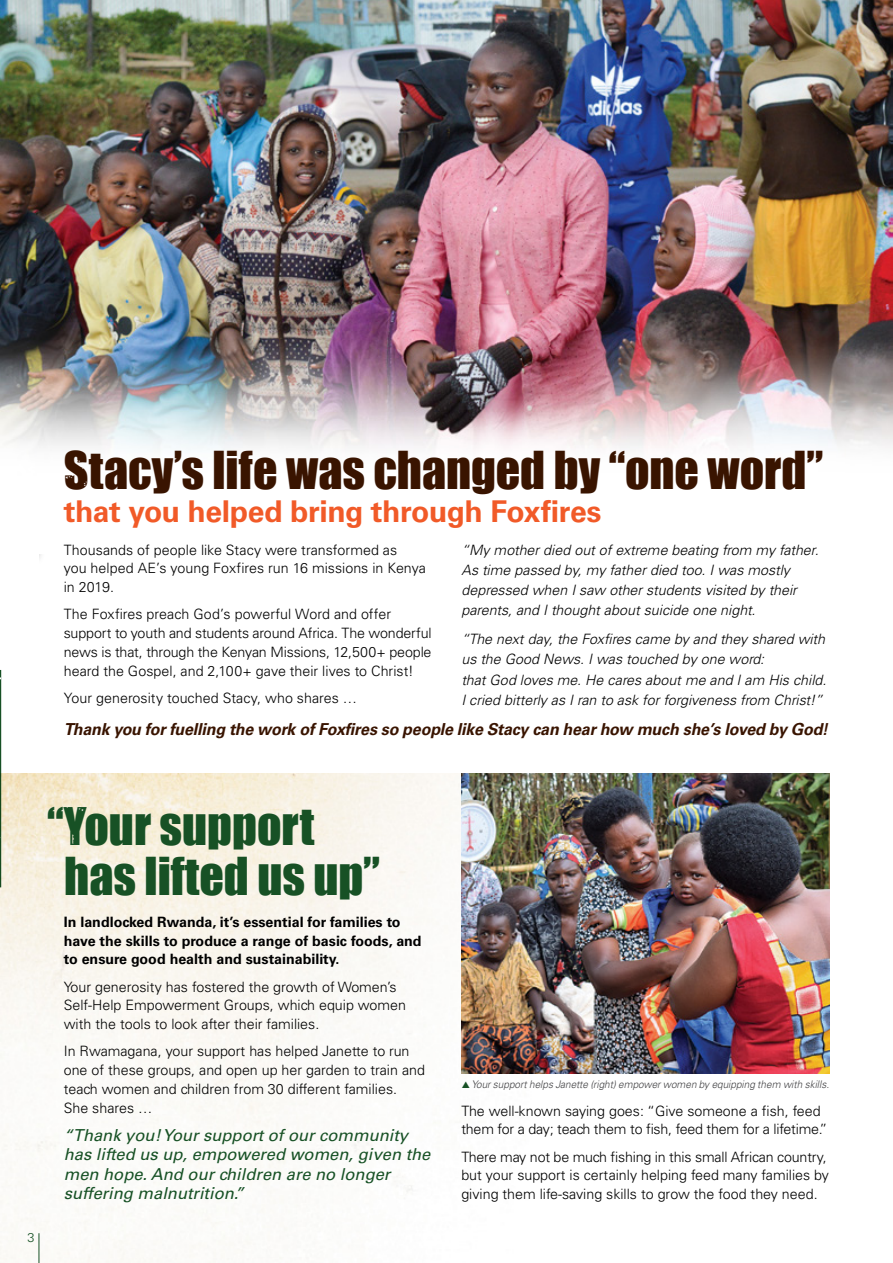
<style>
.page{position:relative;width:893px;height:1263px;background:#fff}
.page>*{position:absolute;margin:0;border:0;box-sizing:border-box;transform-origin:0 0}
.t1{font:48px "Impacted";color:#391400}
.t2{font:48px/49.5px "Impacted";color:#175125}
.t3{font:700 30px "Univers LT Std";letter-spacing:-.015em;color:#f15a28}
.t4{font:italic 16.5px/19.5px "Univers LT Std";color:#175125}
.t5{font:italic 700 16.5px "Univers LT Std";letter-spacing:-.01em;color:#391400}
.t6{font:300 14.25px/18.8px "Univers LT Std";color:#000}
.t7{font:italic 300 14.25px/20.2px "Univers LT Std";color:#000}
.t8{font:700 14.25px/18.8px "Univers LT Std";color:#000}
.t9{font:300 12.75px "Univers LT Std";color:#175125}
.t10{font:italic 300 10.5px "Univers LT Std";color:#404042;scale:.95 1}
</style>
<div class="page">
<img style="left:0;top:670px;width:1px;height:104px">
<img style="left:0;top:0;width:893px;height:450px">
<img style="left:0;top:774px;width:462px;height:489px">
<hr style="left:39px;top:1233px;width:1px;height:30px;background:#175125">
<img style="left:462px;top:774px;width:367px;height:300px">
<h1 class="t1" style="left:64px;top:433px;width:761px">Stacy’s life was changed by “one word”</h1>
<h2 class="t3" style="left:64px;top:494px;width:539px">that you helped bring through Foxfires</h2>
<p class="t6" style="left:64px;top:540px;width:364px">Thousands of people like Stacy were transformed as<br>you helped AE’s young Foxfires run 16 missions in Kenya in 2019.</p>
<p class="t6" style="left:64px;top:605px;width:369px">The Foxfires preach God’s powerful Word and offer support to youth and students around Africa. The wonderful news is that, through the Kenyan Missions, 12,500+ people heard the Gospel, and 2,100+ gave their lives to Christ!</p>
<p class="t6" style="left:64px;top:688px;width:295px">Your generosity touched Stacy, who shares …</p>
<p class="t7" style="left:461px;top:540px;width:359px">“My mother died out of extreme beating from my father.<br>As time passed by, my father died too. I was mostly depressed when I saw other students visited by their parents, and I thought about suicide one night.</p>
<p class="t7" style="left:461px;top:629px;width:367px">“The next day, the Foxfires came by and they shared with us the Good News. I was touched by one word:<br>that God loves me. He cares about me and I am His child.<br>I cried bitterly as I ran to ask for forgiveness from Christ!”</p>
<p class="t5" style="left:64px;top:719px;width:766px">Thank you for fuelling the work of Foxfires so people like Stacy can hear how much she’s loved by God!</p>
<p class="t9" style="left:28px;top:1230px;width:9px">3</p>
<h1 class="t2" style="left:64px;top:800px;width:317px;text-indent:-17px">“Your support has lifted us up”</h1>
<p class="t8" style="left:64px;top:913px;width:359px">In landlocked Rwanda, it’s essential for families to have the skills to produce a range of basic foods, and to ensure good health and sustainability.</p>
<p class="t6" style="left:64px;top:977px;width:344px">Your generosity has fostered the growth of Women’s<br>Self-Help Empowerment Groups, which equip women with the tools to look after their families.</p>
<p class="t6" style="left:64px;top:1042px;width:363px">In Rwamagana, your support has helped Janette to run one of these groups, and open up her garden to train and teach women and children from 30 different families.<br>She shares …</p>
<p class="t4" style="left:64px;top:1125px;width:368px">“Thank you! Your support of our community has lifted us up, empowered women, given the men hope. And our children are no longer suffering malnutrition.”</p>
<p class="t10" style="left:471px;top:1078px;width:378px">Your support helps Janette (right) empower women by equipping them with skills.</p>
<p class="t6" style="left:461px;top:1101px;width:367px">The well-known saying goes: “Give someone a fish, feed them for a day; teach them to fish, feed them for a lifetime.”</p>
<p class="t6" style="left:461px;top:1147px;width:369px">There may not be much fishing in this small African country, but your support is certainly helping feed many families by giving them life-saving skills to grow the food they need.</p>
</div>
